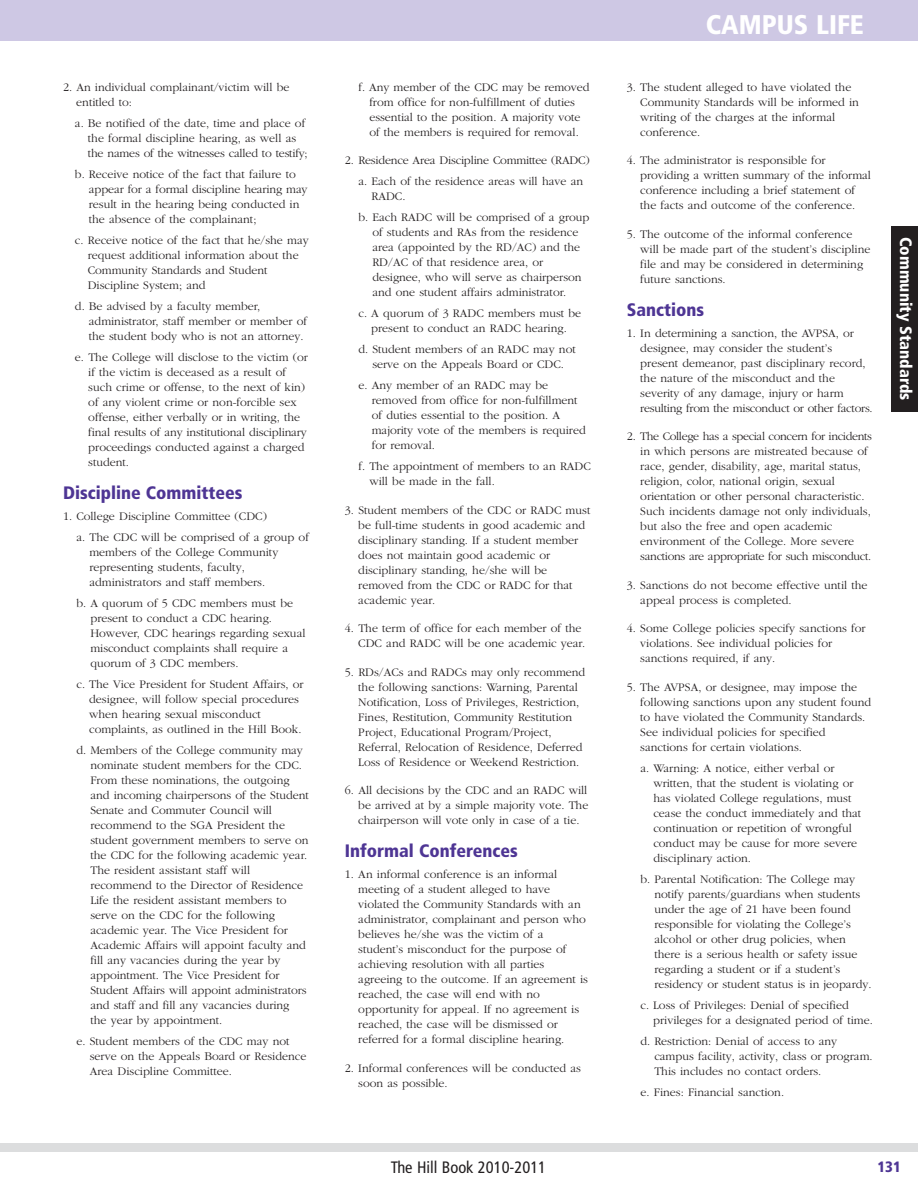
<style>
.page{position:relative;width:918px;height:1188px;background:#fff}
.page>*{position:absolute;margin:0;border:0;box-sizing:border-box;transform-origin:0 0}
.t1{font:900 condensed 27px "Frutiger LT Std";color:#fff}
.t2{font:900 condensed 18px "Frutiger LT Std";color:#4e3594}
.t3{font:condensed 16.5px "Frutiger LT Std";color:#231f20}
.t4{font:900 condensed 16.5px "Frutiger LT Std";color:#fff}
.t5{font:900 condensed 15px "Frutiger LT Std";color:#4e3594}
.t6{font:300 12px/15px "Garamond";color:#231f20}
</style>
<div class="page">
<div style="left:0;top:0;width:918px;height:40px;background:#cec8e4"></div>
<div style="left:891px;top:226px;width:27px;height:185px;background:#231f20"></div>
<div style="left:0;top:1143px;width:918px;height:9px;background:#dcddde"></div>
<p class="t6" style="left:76px;top:81px;width:215px;text-indent:-13px">2. An individual complainant/victim will be entitled to:</p>
<p class="t6" style="left:88px;top:117px;width:221px;text-indent:-13px">a. Be notified of the date, time and place of the formal discipline hearing, as well as the names of the witnesses called to testify;</p>
<p class="t6" style="left:89px;top:168px;width:220px;text-indent:-14px">b. Receive notice of the fact that failure to appear for a formal discipline hearing may result in the hearing being conducted in the absence of the complainant;</p>
<p class="t6" style="left:88px;top:234px;width:223px;text-indent:-13px">c. Receive notice of the fact that he/she may request additional information about the Community Standards and Student Discipline System; and</p>
<p class="t6" style="left:89px;top:300px;width:220px;text-indent:-14px">d. Be advised by a faculty member, administrator, staff member or member of the student body who is not an attorney.</p>
<p class="t6" style="left:88px;top:351px;width:221px;text-indent:-13px">e. The College will disclose to the victim (or if the victim is deceased as a result of such crime or offense, to the next of kin) of any violent crime or non-forcible sex offense, either verbally or in writing, the final results of any institutional disciplinary proceedings conducted against a charged student.</p>
<h2 class="t2" style="left:63px;top:485px;width:181px">Discipline Committees</h2>
<p class="t6" style="left:77px;top:507px;width:234px;line-height:21px;text-indent:-14px">1. College Discipline Committee (CDC)<br>a. The CDC will be comprised of a group of</p>
<p class="t6" style="left:89px;top:546px;width:190px">members of the College Community representing students, faculty, administrators and staff members.</p>
<p class="t6" style="left:90px;top:597px;width:217px;text-indent:-14px">b. A quorum of 5 CDC members must be present to conduct a CDC hearing.<br>However, CDC hearings regarding sexual misconduct complaints shall require a quorum of 3 CDC members.</p>
<p class="t6" style="left:89px;top:678px;width:216px;text-indent:-13px">c. The Vice President for Student Affairs, or designee, will follow special procedures when hearing sexual misconduct complaints, as outlined in the Hill Book.</p>
<p class="t6" style="left:90px;top:744px;width:220px;text-indent:-14px">d. Members of the College community may nominate student members for the CDC.<br>From these nominations, the outgoing and incoming chairpersons of the Student Senate and Commuter Council will recommend to the SGA President the student government members to serve on the CDC for the following academic year.<br>The resident assistant staff will recommend to the Director of Residence Life the resident assistant members to serve on the CDC for the following academic year. The Vice President for Academic Affairs will appoint faculty and fill any vacancies during the year by appointment. The Vice President for Student Affairs will appoint administrators and staff and fill any vacancies during<br>the year by appointment.</p>
<p class="t6" style="left:90px;top:1035px;width:218px;text-indent:-13px">e. Student members of the CDC may not serve on the Appeals Board or Residence<br>Area Discipline Committee.</p>
<p class="t6" style="left:358px;top:81px;width:233px;text-align:center">f. Any member of the CDC may be removed from office for non-fulfillment of duties essential to the position. A majority vote<br>of the members is required for removal.</p>
<p class="t6" style="left:345px;top:151px;width:246px;line-height:21px;text-align:center">2. Residence Area Discipline Committee (RADC) a. Each of the residence areas will have an</p>
<p class="t6" style="left:358px;top:187px;width:233px;line-height:21px;text-indent:13px">RADC.<br>b. Each RADC will be comprised of a group</p>
<p class="t6" style="left:372px;top:226px;width:211px">of students and RAs from the residence area (appointed by the RD/AC) and the RD/AC of that residence area, or designee, who will serve as chairperson and one student affairs administrator.</p>
<p class="t6" style="left:358px;top:307px;width:224px;text-align:center">c. A quorum of 3 RADC members must be present to conduct an RADC hearing.</p>
<p class="t6" style="left:358px;top:343px;width:219px;text-align:center">d. Student members of an RADC may not serve on the Appeals Board or CDC.</p>
<p class="t6" style="left:372px;top:379px;width:215px;text-indent:-13px">e. Any member of an RADC may be removed from office for non-fulfillment of duties essential to the position. A majority vote of the members is required for removal.</p>
<p class="t6" style="left:369px;top:460px;width:223px;text-indent:-11px">f. The appointment of members to an RADC will be made in the fall.</p>
<p class="t6" style="left:358px;top:504px;width:234px;text-indent:-13px">3. Student members of the CDC or RADC must be full-time students in good academic and disciplinary standing. If a student member does not maintain good academic or disciplinary standing, he/she will be removed from the CDC or RADC for that academic year.</p>
<p class="t6" style="left:358px;top:622px;width:228px;text-indent:-13px">4. The term of office for each member of the<br>CDC and RADC will be one academic year.</p>
<p class="t6" style="left:358px;top:666px;width:229px;text-indent:-13px">5. RDs/ACs and RADCs may only recommend the following sanctions: Warning, Parental Notification, Loss of Privileges, Restriction, Fines, Restitution, Community Restitution Project, Educational Program/Project, Referral, Relocation of Residence, Deferred Loss of Residence or Weekend Restriction.</p>
<p class="t6" style="left:358px;top:784px;width:232px;text-align:justify;text-indent:-13px">6. All decisions by the CDC and an RADC will be arrived at by a simple majority vote. The chairperson will vote only in case of a tie.</p>
<h2 class="t2" style="left:345px;top:844px;width:174px">Informal Conferences</h2>
<p class="t6" style="left:358px;top:868px;width:231px;text-indent:-13px">1. An informal conference is an informal meeting of a student alleged to have violated the Community Standards with an administrator, complainant and person who believes he/she was the victim of a student’s misconduct for the purpose of achieving resolution with all parties agreeing to the outcome. If an agreement is reached, the case will end with no opportunity for appeal. If no agreement is reached, the case will be dismissed or referred for a formal discipline hearing.</p>
<p class="t6" style="left:358px;top:1062px;width:224px;text-indent:-13px">2. Informal conferences will be conducted as soon as possible.</p>
<h1 class="t1" style="left:706px;top:14px;width:160px">CAMPUS LIFE</h1>
<p class="t6" style="left:640px;top:81px;width:220px;text-indent:-13px">3. The student alleged to have violated the Community Standards will be informed in writing of the charges at the informal conference.</p>
<p class="t6" style="left:640px;top:154px;width:232px;text-indent:-13px">4. The administrator is responsible for providing a written summary of the informal conference including a brief statement of the facts and outcome of the conference.</p>
<p class="t6" style="left:640px;top:228px;width:232px;text-indent:-13px">5. The outcome of the informal conference will be made part of the student’s discipline file and may be considered in determining future sanctions.</p>
<h2 class="t2" style="left:627px;top:302px;width:79px">Sanctions</h2>
<p class="t6" style="left:640px;top:327px;width:234px;text-indent:-13px">1. In determining a sanction, the AVPSA, or designee, may consider the student’s present demeanor, past disciplinary record, the nature of the misconduct and the severity of any damage, injury or harm resulting from the misconduct or other factors.</p>
<p class="t6" style="left:640px;top:430px;width:233px;text-indent:-13px">2. The College has a special concern for incidents in which persons are mistreated because of race, gender, disability, age, marital status, religion, color, national origin, sexual orientation or other personal characteristic.<br>Such incidents damage not only individuals, but also the free and open academic environment of the College. More severe sanctions are appropriate for such misconduct.</p>
<p class="t6" style="left:640px;top:579px;width:229px;text-indent:-13px">3. Sanctions do not become effective until the appeal process is completed.</p>
<p class="t6" style="left:640px;top:622px;width:227px;text-indent:-13px">4. Some College policies specify sanctions for violations. See individual policies for sanctions required, if any.</p>
<p class="t6" style="left:640px;top:681px;width:233px;text-indent:-13px">5. The AVPSA, or designee, may impose the following sanctions upon any student found to have violated the Community Standards.<br>See individual policies for specified sanctions for certain violations.</p>
<p class="t6" style="left:653px;top:762px;width:209px;text-indent:-13px">a. Warning: A notice, either verbal or written, that the student is violating or has violated College regulations, must cease the conduct immediately and that continuation or repetition of wrongful conduct may be cause for more severe disciplinary action.</p>
<p class="t6" style="left:654px;top:873px;width:219px;text-indent:-14px">b. Parental Notification: The College may notify parents/guardians when students under the age of 21 have been found responsible for violating the College’s alcohol or other drug policies, when there is a serious health or safety issue regarding a student or if a student’s residency or student status is in jeopardy.</p>
<p class="t6" style="left:653px;top:999px;width:221px;text-indent:-13px">c. Loss of Privileges: Denial of specified privileges for a designated period of time.</p>
<p class="t6" style="left:654px;top:1035px;width:220px;text-indent:-14px">d. Restriction: Denial of access to any campus facility, activity, class or program.<br>This includes no contact orders.</p>
<p class="t6" style="left:640px;top:1086px;width:145px">e. Fines: Financial sanction.</p>
<h3 class="t4" style="left:912px;top:237px;width:165px;rotate:90deg">Community Standards</h3>
<h3 class="t3" style="left:391px;top:1158px;width:157px">The Hill Book 2010-2011</h3>
<p class="t5" style="left:878px;top:1161px;width:25px">131</p>
</div>
